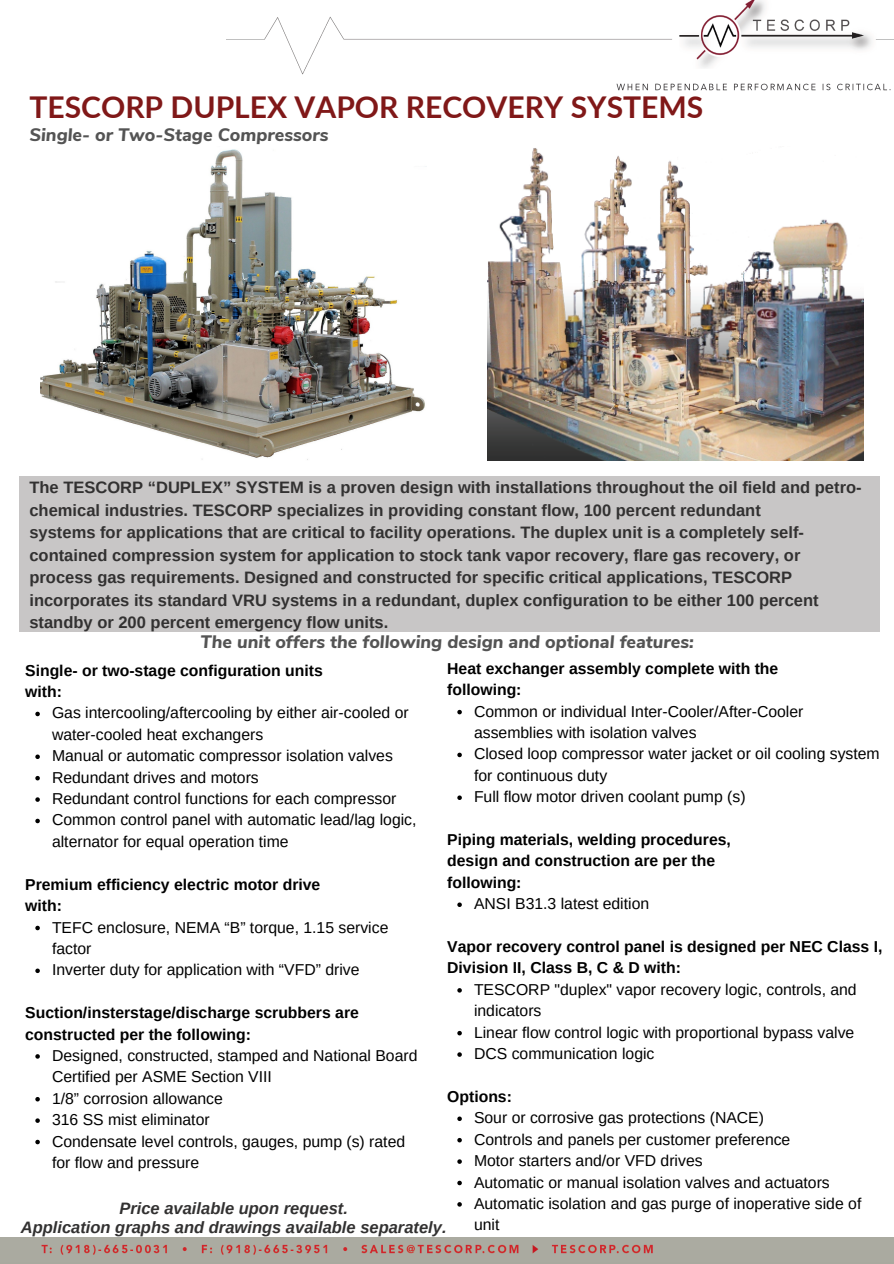
<style>
.page{position:relative;width:894px;height:1264px;background:#fff}
.page>*{position:absolute;margin:0;border:0;box-sizing:border-box;transform-origin:0 0}
.t1{font:700 30px "Lato";color:#801818}
.t2{font:italic 800 18px "Nunito Sans";color:#545454}
.t3{font:700 16.5px/22.5px "Arimo";color:#323131}
.t4{font:italic 700 16.5px "Arimo";color:#323131}
.t5{font:15.75px/21.5px "Arimo";color:#000}
.t6{font:700 15.75px/21.5px "Arimo";color:#000}
</style>
<div class="page">
<img style="left:0;top:1237px;width:893px;height:26px">
<div style="left:19px;top:476px;width:860px;height:155px;background:#c8c6c6"></div>
<img style="left:226px;top:0;width:667px;height:91px">
<img style="left:40px;top:149px;width:386px;height:311px">
<img style="left:488px;top:148px;width:374px;height:312px">
<svg style="left:35px;top:711px;width:5px;height:5px"></svg>
<svg style="left:35px;top:754px;width:5px;height:5px"></svg>
<svg style="left:35px;top:776px;width:5px;height:4px"></svg>
<svg style="left:35px;top:797px;width:5px;height:4px"></svg>
<svg style="left:35px;top:818px;width:5px;height:5px"></svg>
<svg style="left:35px;top:925px;width:5px;height:5px"></svg>
<svg style="left:35px;top:968px;width:5px;height:5px"></svg>
<svg style="left:35px;top:1054px;width:5px;height:4px"></svg>
<svg style="left:35px;top:1097px;width:5px;height:4px"></svg>
<svg style="left:35px;top:1118px;width:5px;height:4px"></svg>
<svg style="left:35px;top:1139px;width:5px;height:5px"></svg>
<svg style="left:457px;top:710px;width:4px;height:4px"></svg>
<svg style="left:457px;top:752px;width:4px;height:5px"></svg>
<svg style="left:457px;top:795px;width:4px;height:5px"></svg>
<svg style="left:457px;top:902px;width:4px;height:5px"></svg>
<svg style="left:457px;top:988px;width:4px;height:4px"></svg>
<svg style="left:457px;top:1030px;width:4px;height:5px"></svg>
<svg style="left:457px;top:1052px;width:4px;height:4px"></svg>
<svg style="left:457px;top:1116px;width:4px;height:4px"></svg>
<svg style="left:457px;top:1137px;width:4px;height:5px"></svg>
<svg style="left:457px;top:1159px;width:4px;height:4px"></svg>
<svg style="left:457px;top:1180px;width:4px;height:5px"></svg>
<svg style="left:457px;top:1202px;width:4px;height:4px"></svg>
<p class="t1" style="left:29px;top:88px;width:675px">TESCORP DUPLEX VAPOR RECOVERY SYSTEMS</p>
<p class="t2" style="left:29px;top:122px;width:300px">Single- or Two-Stage Compressors</p>
<p class="t3" style="left:29px;top:476px;width:833px">The TESCORP “DUPLEX” SYSTEM is a proven design with installations throughout the oil field and petro&shy;chemical industries. TESCORP specializes in providing constant flow, 100 percent redundant</p>
<p class="t3" style="left:29px;top:521px;width:775px">systems for applications that are critical to facility operations. The duplex unit is a completely self&shy;contained compression system for application to stock tank vapor recovery, flare gas recovery, or</p>
<p class="t3" style="left:29px;top:566px;width:790px">process gas requirements. Designed and constructed for specific critical applications, TESCORP incorporates its standard VRU systems in a redundant, duplex configuration to be either 100 percent standby or 200 percent emergency flow units.</p>
<p class="t2" style="left:200px;top:630px;width:494px">The unit offers the following design and optional features:</p>
<p class="t6" style="left:25px;top:659px;width:299px">Single- or two-stage configuration units</p>
<p class="t6" style="left:25px;top:681px;width:38px">with:</p>
<p class="t5" style="left:52px;top:702px;width:358px">Gas intercooling/aftercooling by either air-cooled or water-cooled heat exchangers</p>
<p class="t5" style="left:52px;top:745px;width:342px">Manual or automatic compressor isolation valves</p>
<p class="t5" style="left:52px;top:766px;width:208px">Redundant drives and motors</p>
<p class="t5" style="left:52px;top:788px;width:346px">Redundant control functions for each compressor</p>
<p class="t5" style="left:52px;top:809px;width:366px">Common control panel with automatic lead/lag logic, alternator for equal operation time</p>
<p class="t6" style="left:25px;top:873px;width:296px">Premium efficiency electric motor drive</p>
<p class="t6" style="left:25px;top:894px;width:38px">with:</p>
<p class="t5" style="left:52px;top:916px;width:338px">TEFC enclosure, NEMA “B” torque, 1.15 service factor</p>
<p class="t5" style="left:52px;top:959px;width:309px">Inverter duty for application with “VFD” drive</p>
<p class="t6" style="left:447px;top:657px;width:332px">Heat exchanger assembly complete with the</p>
<p class="t6" style="left:447px;top:679px;width:76px">following:</p>
<p class="t5" style="left:474px;top:700px;width:331px">Common or individual Inter-Cooler/After-Cooler assemblies with isolation valves</p>
<p class="t5" style="left:474px;top:743px;width:407px">Closed loop compressor water jacket or oil cooling system for continuous duty</p>
<p class="t5" style="left:474px;top:786px;width:273px">Full flow motor driven coolant pump (s)</p>
<p class="t6" style="left:447px;top:828px;width:285px">Piping materials, welding procedures,</p>
<p class="t6" style="left:447px;top:850px;width:269px">design and construction are per the</p>
<p class="t6" style="left:447px;top:871px;width:76px">following:</p>
<p class="t5" style="left:474px;top:893px;width:177px">ANSI B31.3 latest edition</p>
<p class="t6" style="left:447px;top:935px;width:436px">Vapor recovery control panel is designed per NEC Class I,<br>Division II, Class B, C &amp; D with:</p>
<p class="t5" style="left:474px;top:978px;width:384px">TESCORP "duplex" vapor recovery logic, controls, and indicators</p>
<p class="t5" style="left:474px;top:1021px;width:382px">Linear flow control logic with proportional bypass valve</p>
<p class="t5" style="left:474px;top:1042px;width:182px">DCS communication logic</p>
<p class="t6" style="left:25px;top:1001px;width:335px">Suction/insterstage/discharge scrubbers are</p>
<p class="t6" style="left:25px;top:1023px;width:227px">constructed per the following:</p>
<p class="t5" style="left:52px;top:1044px;width:367px">Designed, constructed, stamped and National Board<br>Certified per ASME Section VIII</p>
<p class="t5" style="left:52px;top:1087px;width:172px">1/8” corrosion allowance</p>
<p class="t5" style="left:52px;top:1108px;width:159px">316 SS mist eliminator</p>
<p class="t5" style="left:52px;top:1130px;width:354px">Condensate level controls, gauges, pump (s) rated for flow and pressure</p>
<p class="t6" style="left:447px;top:1085px;width:66px">Options:</p>
<p class="t5" style="left:474px;top:1107px;width:291px">Sour or corrosive gas protections (NACE)</p>
<p class="t5" style="left:474px;top:1128px;width:318px">Controls and panels per customer preference</p>
<p class="t5" style="left:474px;top:1149px;width:230px">Motor starters and/or VFD drives</p>
<p class="t5" style="left:474px;top:1171px;width:357px">Automatic or manual isolation valves and actuators</p>
<p class="t5" style="left:474px;top:1192px;width:389px">Automatic isolation and gas purge of inoperative side of unit</p>
<p class="t4" style="left:119px;top:1199px;width:230px">Price available upon request.</p>
<p class="t4" style="left:21px;top:1218px;width:427px">Application graphs and drawings available separately.</p>
</div>
